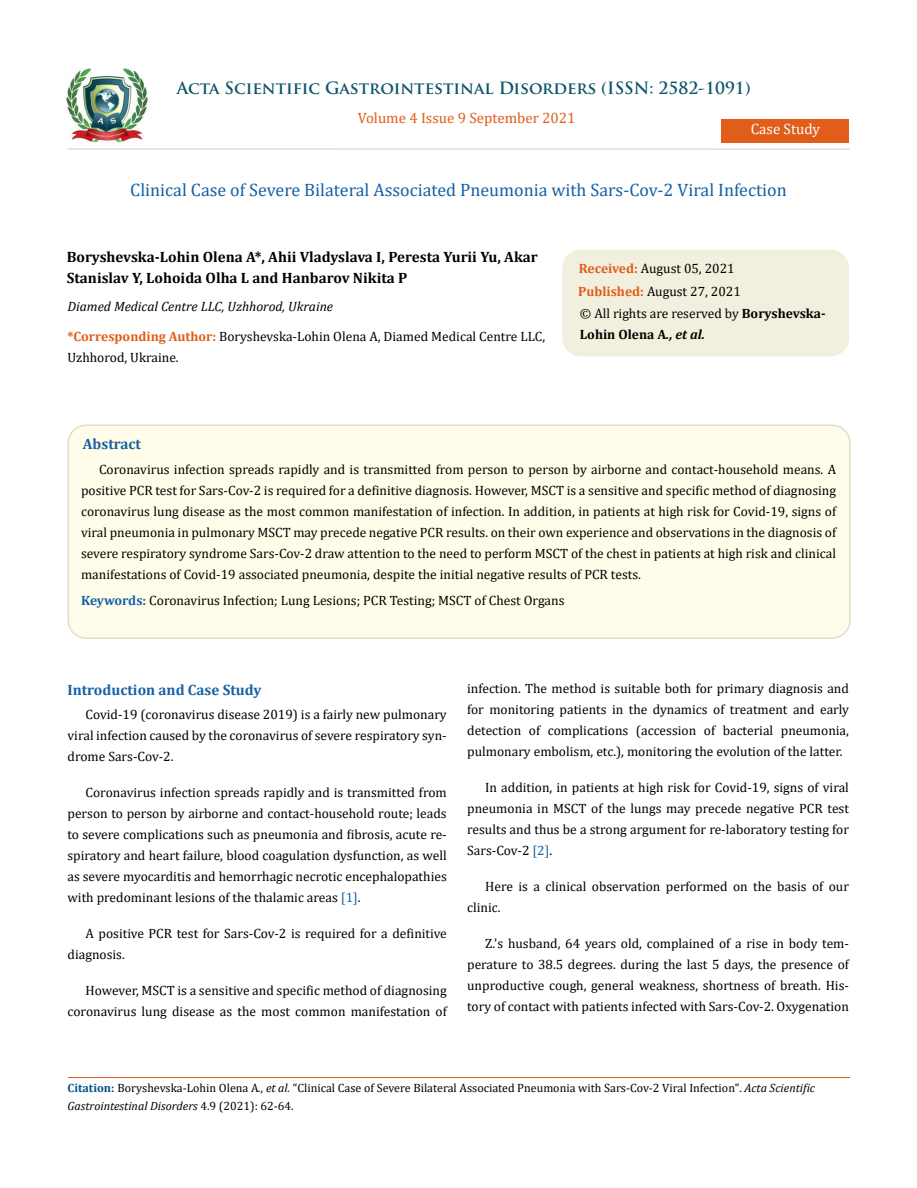
<style>
.page{position:relative;width:917px;height:1188px;background:#fff}
.page>*{position:absolute;margin:0;border:0;box-sizing:border-box;transform-origin:0 0}
.t1{font:18px "Cambria";color:#1560a6}
.t2{font:700 16.5px "Trajan Pro";color:#0e546a}
.t3{font:700 15px/21px "Cambria";color:#000}
.t4{font:700 15px "Cambria";color:#1560a6}
.t5{font:15px "Cambria";color:#e05d1a}
.t6{font:15px "Cambria";color:#fff}
.t7{font:13.5px/21px "Cambria";color:#000;text-align:justify}
.t8{font:12px/18px "Cambria";color:#000}
.s1{font-style:italic}
.s2{font-weight:700;color:#e05d1a}
.s3{font-weight:700}
.s4{font-weight:700;font-style:italic}
.s5{font-weight:700;color:#1560a6}
.s6{color:#1560a6}
.s7{font-weight:700;color:#035089}
</style>
<div class="page">
<img style="left:67px;top:68px;width:80px;height:74px">
<div style="left:721px;top:119px;width:128px;height:23px;background:#e05d1a"></div>
<div style="left:563px;top:250px;width:285px;height:106px;background:#f1f0de;border-radius:18px"></div>
<div style="left:562px;top:250px;width:287px;height:106px;border:2px solid #f1f0de;border-radius:18px"></div>
<div style="left:68px;top:425px;width:781px;height:213px;background:#fffde9;border-radius:18px"></div>
<div style="left:67px;top:424px;width:783px;height:215px;border:2px solid #e0dfcd;border-radius:18px"></div>
<hr style="left:67px;top:148px;width:782px;height:2px;background:#e0dfcd">
<hr style="left:68px;top:1077px;width:781px;height:1px;background:#e05d1a">
<p class="t2" style="left:177px;top:77px;width:575px">Acta Scientific Gastrointestinal Disorders (ISSN: 2582-1091)</p>
<p class="t5" style="left:358px;top:109px;width:219px">Volume 4 Issue 9 September 2021</p>
<p class="t6" style="left:750px;top:120px;width:71px">Case Study</p>
<h1 class="t1" style="left:130px;top:180px;width:658px">Clinical Case of Severe Bilateral Associated Pneumonia with Sars-Cov-2 Viral Infection</h1>
<p class="t3" style="left:67px;top:246px;width:472px">Boryshevska-Lohin Olena A*, Ahii Vladyslava I, Peresta Yurii Yu, Akar<br>Stanislav Y, Lohoida Olha L and Hanbarov Nikita P</p>
<p class="t7" style="left:67px;top:292px;width:479px;line-height:29.1px"><span class="s1">Diamed Medical Centre LLC, Uzhhorod, Ukraine<br></span><span class="s2">*Corresponding Author:</span> Boryshevska-Lohin Olena A, Diamed Medical Centre LLC,</p>
<p class="t7" style="left:67px;top:346px;width:113px">Uzhhorod, Ukraine.</p>
<p class="t7" style="left:578px;top:257px;width:164px;line-height:23px"><span class="s2">Received:</span> August 05, 2021<br><span class="s2">Published:</span> August 27, 2021</p>
<p class="t7" style="left:580px;top:303px;width:247px">© All rights are reserved by <span class="s3">Boryshevska-<br>Lohin Olena A</span><span class="s4">., et al.</span></p>
<p class="t4" style="left:83px;top:433px;width:60px">Abstract</p>
<p class="t7" style="left:81px;top:459px;width:756px;text-indent:18px">Coronavirus infection spreads rapidly and is transmitted from person to person by airborne and contact-household means. A positive PCR test for Sars-Cov-2 is required for a definitive diagnosis. However, MSCT is a sensitive and specific method of diagnosing coronavirus lung disease as the most common manifestation of infection. In addition, in patients at high risk for Covid-19, signs of viral pneumonia in pulmonary MSCT may precede negative PCR results. on their own experience and observations in the diagnosis of severe respiratory syndrome Sars-Cov-2 draw attention to the need to perform MSCT of the chest in patients at high risk and clinical manifestations of Covid-19 associated pneumonia, despite the initial negative results of PCR tests.</p>
<p class="t7" style="left:81px;top:589px;width:485px"><span class="s5">Keywords:</span> Coronavirus Infection; Lung Lesions; PCR Testing; MSCT of Chest Organs</p>
<p class="t4" style="left:67px;top:680px;width:195px">Introduction and Case Study</p>
<p class="t7" style="left:67px;top:704px;width:381px;text-indent:18px">Covid-19 (coronavirus disease 2019) is a fairly new pulmonary viral infection caused by the coronavirus of severe respiratory syn&shy;drome Sars-Cov-2.</p>
<p class="t7" style="left:67px;top:782px;width:381px;text-indent:18px">Coronavirus infection spreads rapidly and is transmitted from person to person by airborne and contact-household route; leads to severe complications such as pneumonia and fibrosis, acute re&shy;spiratory and heart failure, blood coagulation dysfunction, as well as severe myocarditis and hemorrhagic necrotic encephalopathies with predominant lesions of the thalamic areas <span class="s6">[1]</span>.</p>
<p class="t7" style="left:67px;top:923px;width:381px;text-indent:18px">A positive PCR test for Sars-Cov-2 is required for a definitive diagnosis.</p>
<p class="t7" style="left:67px;top:980px;width:381px;text-align:right">However, MSCT is a sensitive and specific method of diagnosing coronavirus lung disease as the most common manifestation of</p>
<p class="t7" style="left:467px;top:678px;width:383px">infection. The method is suitable both for primary diagnosis and for monitoring patients in the dynamics of treatment and early detection of complications (accession of bacterial pneumonia, pulmonary embolism, etc.), monitoring the evolution of the latter.</p>
<p class="t7" style="left:467px;top:777px;width:383px;text-indent:18px">In addition, in patients at high risk for Covid-19, signs of viral pneumonia in MSCT of the lungs may precede negative PCR test results and thus be a strong argument for re-laboratory testing for Sars-Cov-2 <span class="s6">[2]</span>.</p>
<p class="t7" style="left:467px;top:876px;width:383px;text-indent:18px">Here is a clinical observation performed on the basis of our clinic.</p>
<p class="t7" style="left:467px;top:933px;width:383px;text-indent:18px">Z.'s husband, 64 years old, complained of a rise in body tem&shy;perature to 38.5 degrees. during the last 5 days, the presence of unproductive cough, general weakness, shortness of breath. His&shy;tory of contact with patients infected with Sars-Cov-2. Oxygenation</p>
<p class="t8" style="left:68px;top:1079px;width:749px"><span class="s7">Citation:</span> Boryshevska-Lohin Olena A<span class="s1">., et al.</span> “Clinical Case of Severe Bilateral Associated Pneumonia with Sars-Cov-2 Viral Infection". <span class="s1">Acta Scientific<br>Gastrointestinal Disorders</span> 4.9 (2021): 62-64.</p>
</div>
